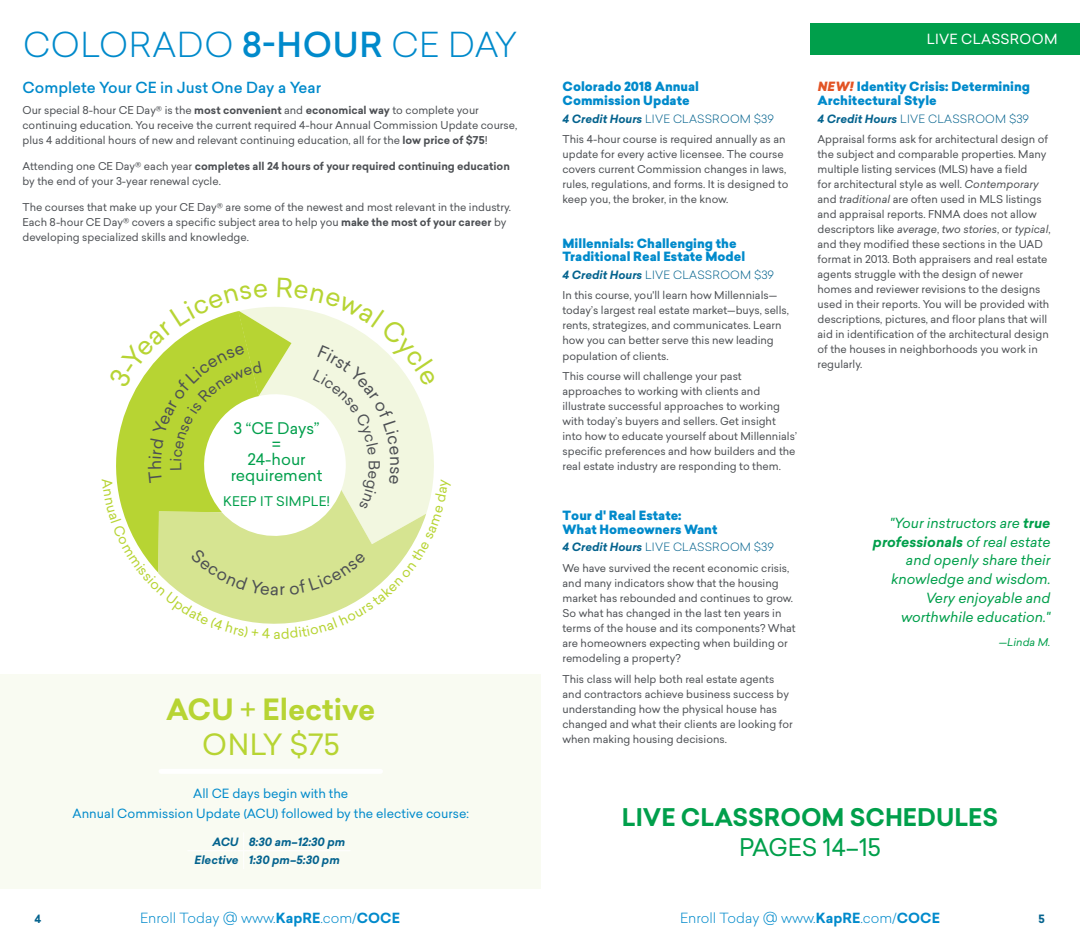
<style>
.page{position:relative;width:1080px;height:945px;background:#fff}
.page>*{position:absolute;margin:0;border:0;box-sizing:border-box;transform-origin:0 0}
.t1{font:300 33.75px "Sailec";letter-spacing:.02em;color:#008acb}
.t2{font:700 28.75px/35px "Sailec";color:#b7d433;text-align:center}
.t3{font:700 23.88px "Sailec";color:#009f4b}
.t4{font:23.88px "Sailec";color:#009f4b}
.t5{font:15.75px/15.8px "Sailec";color:#009f4b;text-align:center}
.t6{font:500 15px "Sailec";color:#008acb}
.t7{font:14.88px "Sailec";color:#4d5054}
.t8{font:italic 13.75px/18.8px "Sailec";color:#009f4b;text-align:right}
.t9{font:300 13.75px "Sailec";color:#008acb}
.t10{font:13.75px "Sailec";letter-spacing:.02em;color:#fff}
.t11{font:13.12px "Sailec";letter-spacing:.02em;color:#009f4b}
.t12{font:900 12.5px/13.8px "Sailec";color:#008acb}
.t13{font:12.5px/20px "Sailec";color:#008acb;text-align:center}
.t14{font:300 11.25px "Sailec";letter-spacing:.02em;color:#04638e}
.t15{font:italic 700 11.25px/18.5px "Sailec";color:#04638e}
.t16{font:700 11.25px "Sailec";color:#04638e}
.t17{font:10.62px/15px "Sailec";color:#4d5054}
.t18{font:italic 10.62px "Sailec";color:#009f4b}
.s1{font-weight:500}
.s2{font-weight:700}
.s3{font-weight:400}
.s4{font-weight:700;font-style:italic}
.s5{font-style:italic;color:#e25425}
.s6{font-style:italic}
.s7{font-size:18.75px}
</style>
<div class="page">
<div style="left:810px;top:23px;width:270px;height:31px;background:#009f4b"></div>
<div style="left:0;top:674px;width:540px;height:214px;background:#f9fbf2"></div>
<div style="left:161px;top:769px;width:220px;height:5px;background:#fff"></div>
<hr style="left:187px;top:850px;width:57px;height:1px;background:#fff">
<hr style="left:244px;top:850px;width:106px;height:1px;background:#fff">
<svg style="left:116px;top:307px;width:318px;height:317px"></svg>
<h1 class="t1" style="left:23px;top:21px;width:496px">COLORADO <span class="s1">8-HOUR</span> CE DAY</h1>
<h3 class="t6" style="left:22px;top:77px;width:300px">Complete Your CE in Just One Day a Year</h3>
<p class="t17" style="left:22px;top:102px;width:496px">Our special 8-hour CE Day® is the <span class="s2">most convenient</span> and <span class="s2">economical way</span> to complete your continuing education. You receive the current required 4-hour Annual Commission Update course, plus 4 additional hours of new and relevant continuing education, all for the <span class="s2">low price of $75</span>!</p>
<p class="t17" style="left:22px;top:159px;width:489px">Attending one CE Day® each year <span class="s2">completes all 24 hours of your required continuing education </span>by the end of your 3-year renewal cycle.</p>
<p class="t17" style="left:22px;top:200px;width:490px">The courses that make up your CE Day® are some of the newest and most relevant in the industry.<br>Each 8-hour CE Day® covers a specific subject area to help you <span class="s2">make the most of your career</span> by developing specialized skills and knowledge.</p>
<h3 class="t5" style="left:231px;top:420px;width:93px">3 “CE Days” =<br>24-hour requirement</h3>
<p class="t11" style="left:223px;top:492px;width:109px">KEEP IT SIMPLE!</p>
<h3 class="t7" style="left:385px;top:460px;width:12px;rotate:90deg">B</h3>
<h2 class="t2" style="left:166px;top:693px;width:210px">ACU <span class="s3">+</span> Elective<br><span class="s3">ONLY $75</span></h2>
<p class="t13" style="left:72px;top:783px;width:398px">All CE days begin with the<br>Annual Commission Update (ACU) followed by the elective course:</p>
<p class="t15" style="left:195px;top:833px;width:152px;text-indent:18px">ACU 8:30 am–12:30 pm<br>Elective 1:30 pm–5:30 pm</p>
<p class="t12" style="left:562px;top:80px;width:138px">Colorado 2018 Annual<br>Commission Update</p>
<p class="t14" style="left:562px;top:111px;width:213px"><span class="s4">4 Credit Hours</span> LIVE CLASSROOM $39</p>
<p class="t17" style="left:562px;top:132px;width:227px">This 4-hour course is required annually as an update for every active licensee. The course covers current Commission changes in laws, rules, regulations, and forms. It is designed to keep you, the broker, in the know.</p>
<p class="t12" style="left:562px;top:237px;width:184px">Millennials: Challenging the<br>Traditional Real Estate Model</p>
<p class="t14" style="left:562px;top:267px;width:213px"><span class="s4">4 Credit Hours</span> LIVE CLASSROOM $39</p>
<p class="t17" style="left:562px;top:288px;width:228px">In this course, you'll learn how Millennials— today’s largest real estate market—buys, sells, rents, strategizes, and communicates. Learn how you can better serve this new leading population of clients.</p>
<p class="t17" style="left:562px;top:369px;width:236px">This course will challenge your past approaches to working with clients and illustrate successful approaches to working with today’s buyers and sellers. Get insight into how to educate yourself about Millennials’ specific preferences and how builders and the real estate industry are responding to them.</p>
<p class="t12" style="left:562px;top:509px;width:157px">Tour d' Real Estate:<br>What Homeowners Want</p>
<p class="t14" style="left:562px;top:539px;width:213px"><span class="s4">4 Credit Hours</span> LIVE CLASSROOM $39</p>
<p class="t17" style="left:562px;top:560px;width:235px">We have survived the recent economic crisis, and many indicators show that the housing market has rebounded and continues to grow.<br>So what has changed in the last ten years in terms of the house and its components? What are homeowners expecting when building or remodeling a property?</p>
<p class="t17" style="left:562px;top:671px;width:232px">This class will help both real estate agents and contractors achieve business success by understanding how the physical house has changed and what their clients are looking for when making housing decisions.</p>
<p class="t10" style="left:927px;top:29px;width:132px">LIVE CLASSROOM</p>
<p class="t12" style="left:817px;top:80px;width:214px"><span class="s5">NEW!</span> Identity Crisis: Determining<br>Architectural Style</p>
<p class="t14" style="left:818px;top:111px;width:213px"><span class="s4">4 Credit Hours</span> LIVE CLASSROOM $39</p>
<p class="t17" style="left:818px;top:132px;width:235px">Appraisal forms ask for architectural design of the subject and comparable properties. Many multiple listing services (MLS) have a field<br>for architectural style as well. <span class="s6">Contemporary </span>and <span class="s6">traditional</span> are often used in MLS listings and appraisal reports. FNMA does not allow descriptors like <span class="s6">average</span>, <span class="s6">two stories</span>, or <span class="s6">typical</span>, and they modified these sections in the UAD format in 2013. Both appraisers and real estate agents struggle with the design of newer homes and reviewer revisions to the designs used in their reports. You will be provided with descriptions, pictures, and floor plans that will aid in identification of the architectural design of the houses in neighborhoods you work in regularly.</p>
<p class="t8" style="left:873px;top:513px;width:179px">"Your instructors are <span class="s2">true professionals</span> of real estate and openly share their knowledge and wisdom.<br>Very enjoyable and worthwhile education."</p>
<p class="t18" style="left:999px;top:635px;width:53px">—Linda M.</p>
<h3 class="t3" style="left:622px;top:800px;width:378px">LIVE CLASSROOM SCHEDULES</h3>
<h3 class="t4" style="left:739px;top:831px;width:143px">PAGES 14–15</h3>
<p class="t16" style="left:35px;top:910px;width:8px">4</p>
<p class="t9" style="left:140px;top:908px;width:261px">Enroll Today <span class="s7">@</span> www.<span class="s2">KapRE</span>.com/<span class="s2">COCE</span></p>
<p class="t16" style="left:1039px;top:910px;width:8px">5</p>
<p class="t9" style="left:680px;top:908px;width:261px">Enroll Today <span class="s7">@</span> www.<span class="s2">KapRE</span>.com/<span class="s2">COCE</span></p>
</div>
